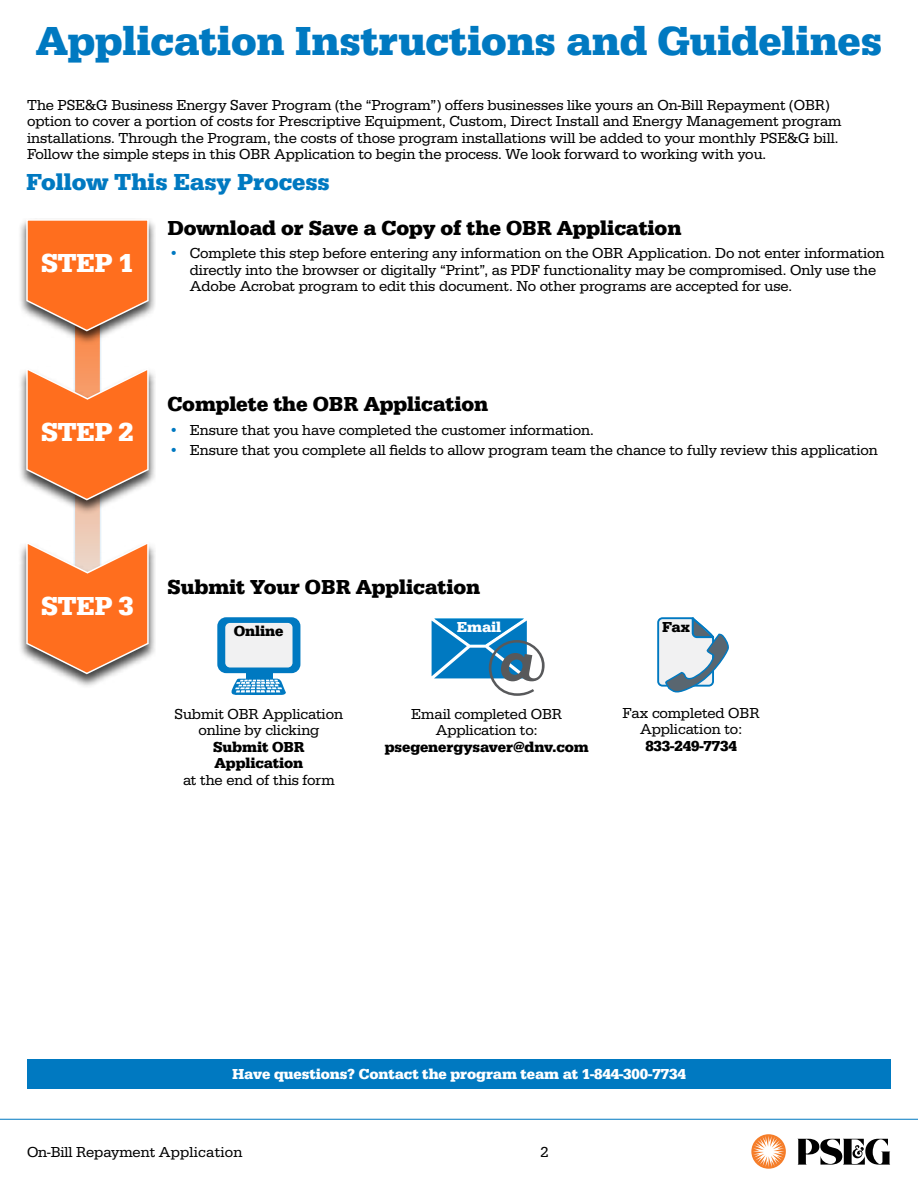
<style>
.page{position:relative;width:918px;height:1188px;background:#fff}
.page>*{position:absolute;margin:0;border:0;box-sizing:border-box;transform-origin:0 0}
.t1{font:700 42px "Serifa";letter-spacing:-.005em;color:#0079c1}
.t2{font:700 27px "Serifa";letter-spacing:-.02em;color:#fff}
.t3{font:700 24px "Serifa";letter-spacing:-.005em;color:#0079c1}
.t4{font:700 21px "Serifa";letter-spacing:-.005em;color:#000}
.t5{font:15px/16.5px "Serifa";letter-spacing:-.005em;color:#000;text-align:center}
.t6{font:700 15px/16.5px "Serifa";letter-spacing:-.005em;color:#000}
.t7{font:700 15px "Serifa";letter-spacing:-.005em;color:#fff}
.s1{font-weight:700;color:#0079c1}
</style>
<div class="page">
<hr style="left:0;top:1119px;width:918px;height:1px;background:#0079c1">
<svg style="left:751px;top:1134px;width:35px;height:35px"></svg>
<svg style="left:753px;top:1136px;width:31px;height:31px"></svg>
<svg style="left:797px;top:1138px;width:93px;height:27px"></svg>
<svg style="left:74px;top:225px;width:27px;height:437px"></svg>
<div style="left:74px;top:225px;width:27px;height:437px;border:2px solid #e6f1f9;border-radius:13px"></div>
<div style="left:18px;top:218px;width:138px;height:127px;background:#000;opacity:.75"></div>
<svg style="left:26px;top:218px;width:123px;height:114px;background:#f47f3f"></svg>
<div style="left:18px;top:367px;width:138px;height:148px;background:#000;opacity:.75"></div>
<svg style="left:25px;top:367px;width:124px;height:134px;background:#f3884c"></svg>
<svg style="left:217px;top:617px;width:83px;height:78px"></svg>
<svg style="left:431px;top:618px;width:114px;height:78px"></svg>
<svg style="left:657px;top:617px;width:72px;height:76px"></svg>
<div style="left:18px;top:540px;width:138px;height:149px;background:#000;opacity:.75"></div>
<svg style="left:25px;top:540px;width:124px;height:135px;background:#f38b51"></svg>
<div style="left:27px;top:1059px;width:864px;height:29px;background:#0079c1"></div>
<h1 class="t1" style="left:36px;top:16px;width:848px">Application Instructions and Guidelines</h1>
<p class="t5" style="left:27px;top:97px;width:816px;text-align:left">The PSE&amp;G Business Energy Saver Program (the “Program”) offers businesses like yours an On-Bill Repayment (OBR) option to cover a portion of costs for Prescriptive Equipment, Custom, Direct Install and Energy Management program installations. Through the Program, the costs of those program installations will be added to your monthly PSE&amp;G bill.<br>Follow the simple steps in this OBR Application to begin the process. We look forward to working with you.</p>
<h3 class="t3" style="left:26px;top:168px;width:305px">Follow This Easy Process</h3>
<h2 class="t2" style="left:41px;top:247px;width:94px">STEP 1</h2>
<h3 class="t4" style="left:167px;top:216px;width:516px">Download or Save a Copy of the OBR Application</h3>
<p class="t5" style="left:190px;top:245px;width:696px;text-align:left;text-indent:-21px"><span class="s1">•</span> Complete this step before entering any information on the OBR Application. Do not enter information directly into the browser or digitally “Print”, as PDF functionality may be compromised. Only use the<br>Adobe Acrobat program to edit this document. No other programs are accepted for use.</p>
<h2 class="t2" style="left:41px;top:416px;width:94px">STEP 2</h2>
<h3 class="t4" style="left:167px;top:392px;width:322px">Complete the OBR Application</h3>
<p class="t5" style="left:169px;top:422px;width:427px"><span class="s1">•</span> Ensure that you have completed the customer information.</p>
<p class="t5" style="left:169px;top:442px;width:711px"><span class="s1">•</span> Ensure that you complete all fields to allow program team the chance to fully review this application</p>
<h2 class="t2" style="left:41px;top:590px;width:94px">STEP 3</h2>
<h3 class="t4" style="left:168px;top:574px;width:314px">Submit Your OBR Application</h3>
<p class="t6" style="left:234px;top:623px;width:51px">Online</p>
<p class="t7" style="left:457px;top:618px;width:46px">Email</p>
<p class="t6" style="left:662px;top:618px;width:29px">Fax</p>
<p class="t5" style="left:175px;top:706px;width:170px">Submit OBR Application online by clicking</p>
<p class="t6" style="left:213px;top:739px;width:93px">Submit OBR<br>Application</p>
<p class="t5" style="left:183px;top:772px;width:153px">at the end of this form</p>
<p class="t5" style="left:411px;top:706px;width:152px">Email completed OBR<br>Application to:</p>
<p class="t6" style="left:385px;top:739px;width:206px">psegenergysaver@dnv.com</p>
<p class="t5" style="left:623px;top:705px;width:138px">Fax completed OBR<br>Application to:</p>
<p class="t6" style="left:645px;top:737px;width:93px">833-249-7734</p>
<p class="t7" style="left:232px;top:1065px;width:455px">Have questions? Contact the program team at 1-844-300-7734</p>
<p class="t5" style="left:27px;top:1143px;width:217px">On-Bill Repayment Application</p>
<p class="t5" style="left:540px;top:1143px;width:10px">2</p>
</div>
